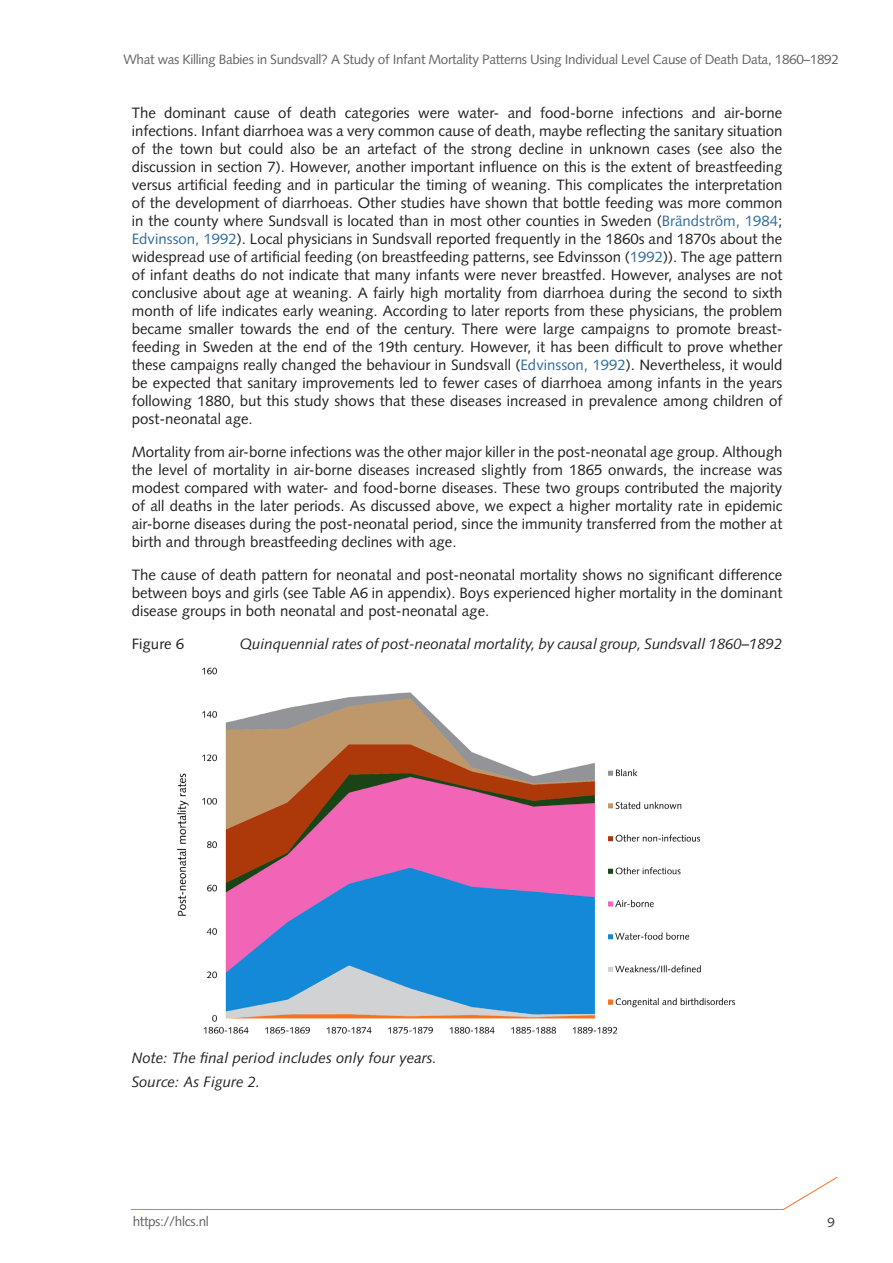
<style>
.page{position:relative;width:893px;height:1263px;background:#fff}
.page>*{position:absolute;margin:0;border:0;box-sizing:border-box;transform-origin:0 0}
.Normal12{font:15px/18px "Syntax LT Std";color:#231f20;text-align:justify}
.Normal12-2{font:italic 15px "Syntax LT Std";letter-spacing:-.005em;color:#231f20}
.t1{font:13.5px "Syntax LT Std";letter-spacing:-.025em;color:#636366}
.t2{font:13.5px "Syntax LT Std";color:#3e3e3f}
.s1{color:#316c9d}
</style>
<div class="page">
<svg style="left:130px;top:1177px;width:708px;height:33px"></svg>
<img style="left:177px;top:667px;width:559px;height:367px">
<p class="t1" style="left:123px;top:51px;width:717px">What was Killing Babies in Sundsvall? A Study of Infant Mortality Patterns Using Individual Level Cause of Death Data, 1860–1892</p>
<p class="Normal12" style="left:132px;top:103px;width:652px">The dominant cause of death categories were water- and food-borne infections and air-borne infections. Infant diarrhoea was a very common cause of death, maybe reflecting the sanitary situation of the town but could also be an artefact of the strong decline in unknown cases (see also the discussion in section 7). However, another important influence on this is the extent of breastfeeding versus artificial feeding and in particular the timing of weaning. This complicates the interpretation of the development of diarrhoeas. Other studies have shown that bottle feeding was more common in the county where Sundsvall is located than in most other counties in Sweden (<span class="s1">Brändström, 1984</span>; <span class="s1">Edvinsson, 1992</span>). Local physicians in Sundsvall reported frequently in the 1860s and 1870s about the widespread use of artificial feeding (on breastfeeding patterns, see Edvinsson (<span class="s1">1992</span>)). The age pattern of infant deaths do not indicate that many infants were never breastfed. However, analyses are not conclusive about age at weaning. A fairly high mortality from diarrhoea during the second to sixth month of life indicates early weaning. According to later reports from these physicians, the problem became smaller towards the end of the century. There were large campaigns to promote breast&shy;feeding in Sweden at the end of the 19th century. However, it has been difficult to prove whether these campaigns really changed the behaviour in Sundsvall (<span class="s1">Edvinsson, 1992</span>). Nevertheless, it would be expected that sanitary improvements led to fewer cases of diarrhoea among infants in the years following 1880, but this study shows that these diseases increased in prevalence among children of post-neonatal age.</p>
<p class="Normal12" style="left:132px;top:442px;width:652px">Mortality from air-borne infections was the other major killer in the post-neonatal age group. Although the level of mortality in air-borne diseases increased slightly from 1865 onwards, the increase was modest compared with water- and food-borne diseases. These two groups contributed the majority of all deaths in the later periods. As discussed above, we expect a higher mortality rate in epidemic air-borne diseases during the post-neonatal period, since the immunity transferred from the mother at birth and through breastfeeding declines with age.</p>
<p class="Normal12" style="left:132px;top:565px;width:652px">The cause of death pattern for neonatal and post-neonatal mortality shows no significant difference between boys and girls (see Table A6 in appendix). Boys experienced higher mortality in the dominant disease groups in both neonatal and post-neonatal age.</p>
<p class="Normal12" style="left:132px;top:634px;width:54px">Figure 6</p>
<p class="Normal12-2" style="left:240px;top:635px;width:544px">Quinquennial rates of post-neonatal mortality, by causal group, Sundsvall 1860–1892</p>
<p class="Normal12-2" style="left:132px;top:1049px;width:307px">Note: The final period includes only four years.</p>
<p class="Normal12-2" style="left:132px;top:1073px;width:130px">Source: As Figure 2.</p>
<p class="t1" style="left:133px;top:1213px;width:78px">https://hlcs.nl</p>
<p class="t2" style="left:828px;top:1214px;width:9px">9</p>
</div>
